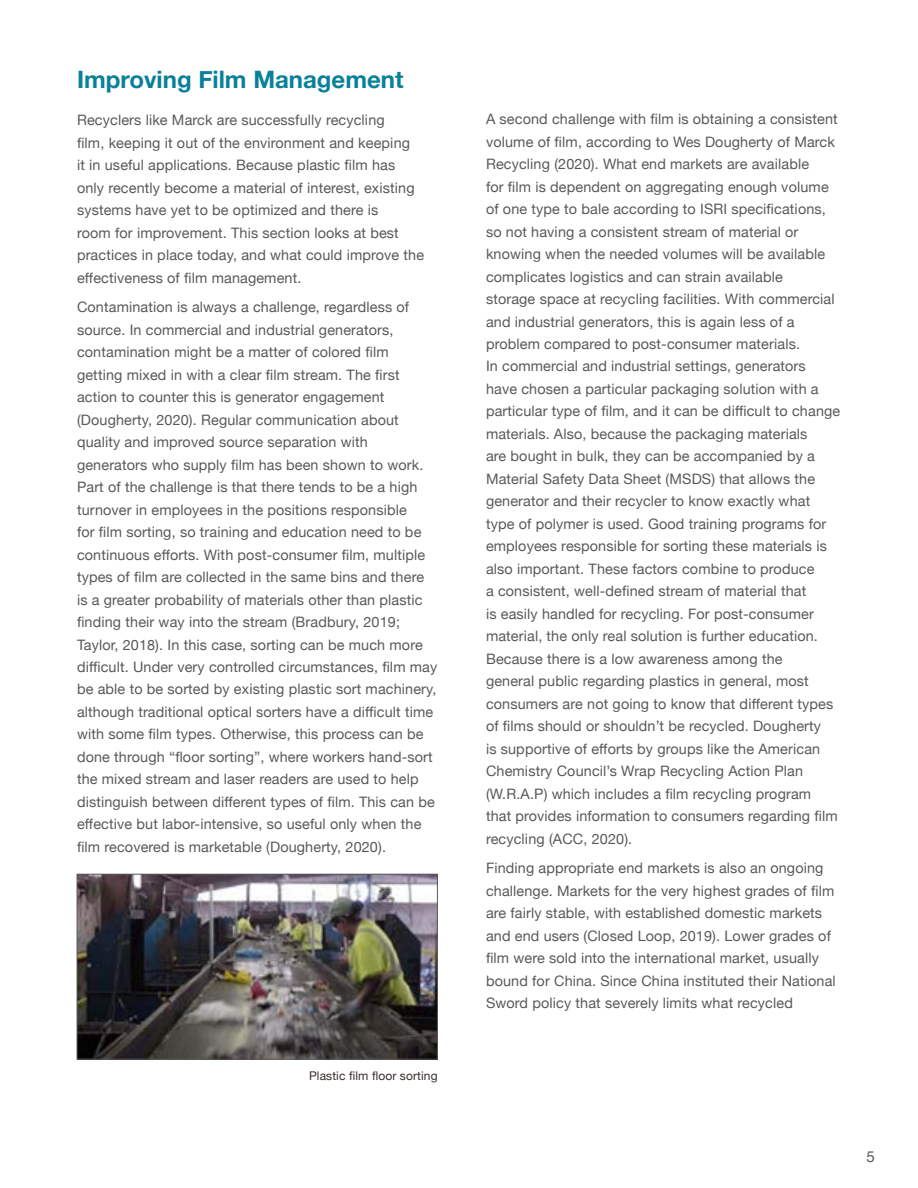
<style>
.page{position:relative;width:918px;height:1188px;background:#fff}
.page>*{position:absolute;margin:0;border:0;box-sizing:border-box;transform-origin:0 0}
.t1{font:700 24px "Helvetica Neue";color:#0a809b}
.t2{font:15px "Helvetica Neue";color:#58595b}
.t3{font:14.4px/22.5px "Helvetica Neue";letter-spacing:.01em;color:#58595b}
.t4{font:12px "Helvetica Neue";letter-spacing:.01em;color:#38312f}
</style>
<div class="page">
<img style="left:79px;top:876px;width:357px;height:181px">
<div style="left:77px;top:874px;width:361px;height:185px;border:1px solid #58595b"></div>
<h1 class="t1" style="left:77px;top:61px;width:328px">Improving Film Management</h1>
<p class="t3" style="left:77px;top:110px;width:349px">Recyclers like Marck are successfully recycling<br>film, keeping it out of the environment and keeping<br>it in useful applications. Because plastic film has only recently become a material of interest, existing systems have yet to be optimized and there is<br>room for improvement. This section looks at best practices in place today, and what could improve the effectiveness of film management.</p>
<p class="t3" style="left:77px;top:297px;width:362px">Contamination is always a challenge, regardless of source. In commercial and industrial generators, contamination might be a matter of colored film getting mixed in with a clear film stream. The first action to counter this is generator engagement (Dougherty, 2020). Regular communication about quality and improved source separation with generators who supply film has been shown to work.<br>Part of the challenge is that there tends to be a high turnover in employees in the positions responsible<br>for film sorting, so training and education need to be continuous efforts. With post-consumer film, multiple types of film are collected in the same bins and there is a greater probability of materials other than plastic finding their way into the stream (Bradbury, 2019; Taylor, 2018). In this case, sorting can be much more difficult. Under very controlled circumstances, film may be able to be sorted by existing plastic sort machinery, although traditional optical sorters have a difficult time with some film types. Otherwise, this process can be done through “floor sorting”, where workers hand-sort the mixed stream and laser readers are used to help distinguish between different types of film. This can be effective but labor-intensive, so useful only when the film recovered is marketable (Dougherty, 2020).</p>
<p class="t4" style="left:309px;top:1067px;width:130px">Plastic film floor sorting</p>
<p class="t3" style="left:486px;top:109px;width:356px">A second challenge with film is obtaining a consistent volume of film, according to Wes Dougherty of Marck Recycling (2020). What end markets are available<br>for film is dependent on aggregating enough volume of one type to bale according to ISRI specifications, so not having a consistent stream of material or knowing when the needed volumes will be available complicates logistics and can strain available<br>storage space at recycling facilities. With commercial and industrial generators, this is again less of a problem compared to post-consumer materials.<br>In commercial and industrial settings, generators have chosen a particular packaging solution with a particular type of film, and it can be difficult to change materials. Also, because the packaging materials<br>are bought in bulk, they can be accompanied by a Material Safety Data Sheet (MSDS) that allows the generator and their recycler to know exactly what type of polymer is used. Good training programs for employees responsible for sorting these materials is also important. These factors combine to produce<br>a consistent, well-defined stream of material that<br>is easily handled for recycling. For post-consumer material, the only real solution is further education.<br>Because there is a low awareness among the<br>general public regarding plastics in general, most consumers are not going to know that different types of films should or shouldn’t be recycled. Dougherty<br>is supportive of efforts by groups like the American Chemistry Council’s Wrap Recycling Action Plan (W.R.A.P) which includes a film recycling program<br>that provides information to consumers regarding film recycling (ACC, 2020).</p>
<p class="t3" style="left:486px;top:858px;width:351px">Finding appropriate end markets is also an ongoing challenge. Markets for the very highest grades of film are fairly stable, with established domestic markets and end users (Closed Loop, 2019). Lower grades of film were sold into the international market, usually bound for China. Since China instituted their National Sword policy that severely limits what recycled</p>
<p class="t2" style="left:866px;top:1146px;width:10px">5</p>
</div>
